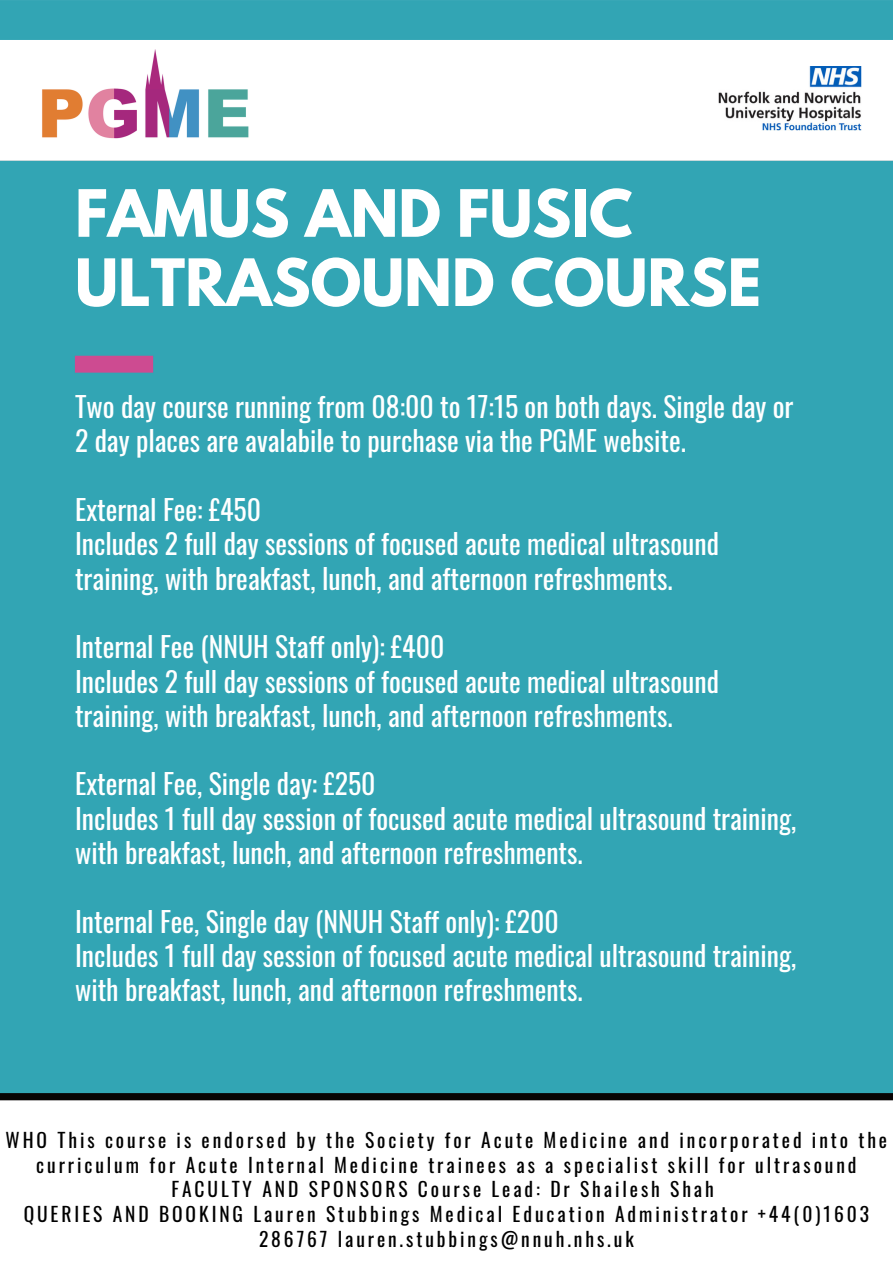
<style>
.page{position:relative;width:893px;height:1263px;background:#fff}
.page>*{position:absolute;margin:0;border:0;box-sizing:border-box;transform-origin:0 0}
.t1{font:700 57.75px/69.2px "League Spartan";color:#fff}
.t2{font:27.75px/34.3px "Oswald";color:#fff}
.t3{font:19.5px/24.8px "Oswald";letter-spacing:.15em;color:#000;text-align:center}
</style>
<div class="page">
<div style="left:0;top:160px;width:893px;height:933px;background:#32a5b4"></div>
<img style="left:718px;top:67px;width:144px;height:64px">
<div style="left:0;top:0;width:893px;height:40px;background:#32a5b4"></div>
<img style="left:42px;top:50px;width:207px;height:89px">
<svg style="left:0;top:1093px;width:893px;height:8px;background:#1c1b1b"></svg>
<h2 class="t1" style="left:75px;top:186px;width:687px">FAMUS AND FUSIC<br>ULTRASOUND COURSE</h2>
<h1 class="t2" style="left:75px;top:388px;width:720px">Two day course running from 08:00 to 17:15 on both days. Single day or<br>2 day places are avalabile to purchase via the PGME website.</h1>
<h2 class="t2" style="left:75px;top:491px;width:645px">External Fee: £450<br>Includes 2 full day sessions of focused acute medical ultrasound training, with breakfast, lunch, and afternoon refreshments.</h2>
<h2 class="t2" style="left:75px;top:628px;width:645px">Internal Fee (NNUH Staff only): £400<br>Includes 2 full day sessions of focused acute medical ultrasound training, with breakfast, lunch, and afternoon refreshments.</h2>
<h2 class="t2" style="left:75px;top:766px;width:722px">External Fee, Single day: £250<br>Includes 1 full day session of focused acute medical ultrasound training, with breakfast, lunch, and afternoon refreshments.</h2>
<h2 class="t2" style="left:75px;top:903px;width:722px">Internal Fee, Single day (NNUH Staff only): £200<br>Includes 1 full day session of focused acute medical ultrasound training, with breakfast, lunch, and afternoon refreshments.</h2>
<p class="t3" style="left:6px;top:1127px;width:883px">WHO This course is endorsed by the Society for Acute Medicine and incorporated into the curriculum for Acute Internal Medicine trainees as a specialist skill for ultrasound<br>FACULTY AND SPONSORS Course Lead: Dr Shailesh Shah</p>
<p class="t3" style="left:24px;top:1201px;width:847px">QUERIES AND BOOKING Lauren Stubbings Medical Education Administrator +44(0)1603<br>286767 lauren.stubbings@nnuh.nhs.uk</p>
</div>
